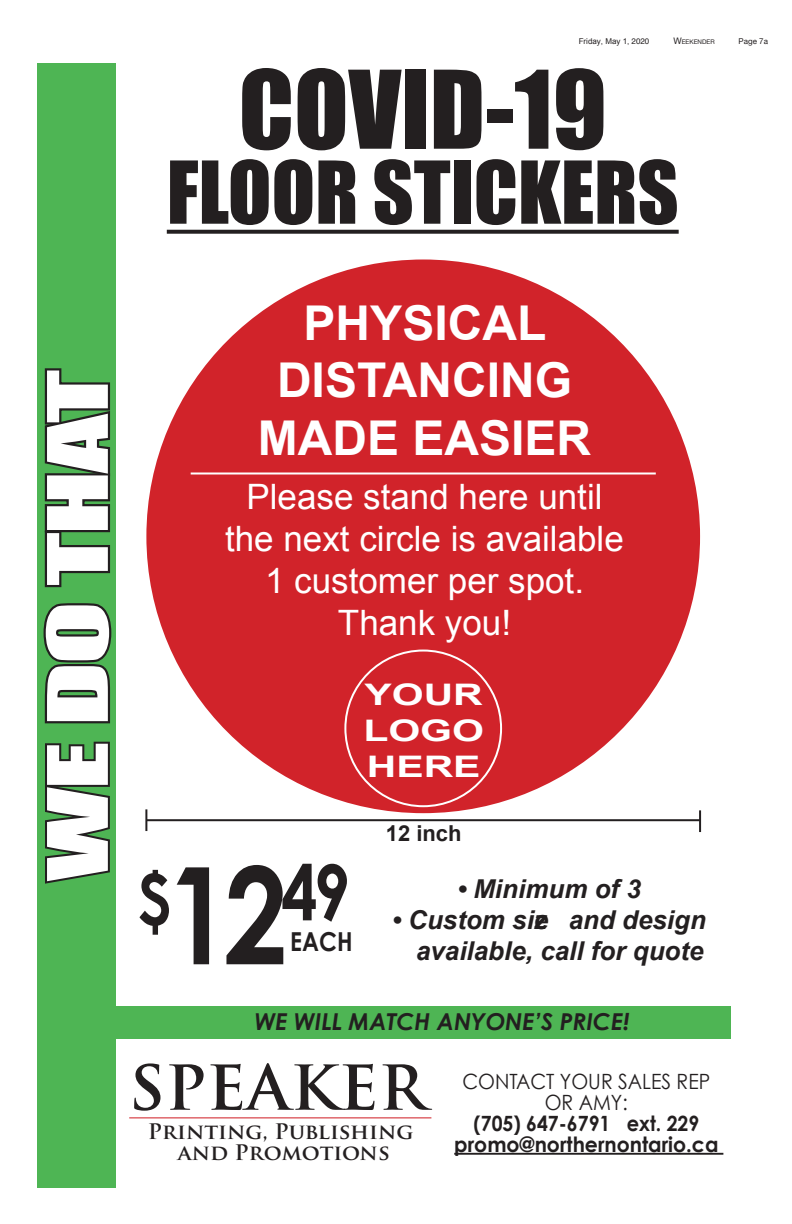
<style>
.page{position:relative;width:792px;height:1224px;background:#fff}
.page>*{position:absolute;margin:0;border:0;box-sizing:border-box;transform-origin:0 0}
.t1{font:700 134.9px "Century Gothic";color:#231f20;scale:.85 1}
.t2{font:100px "Impact";color:#231f20}
.t3{font:80px "Impact";color:#231f20}
.t4{font:77px "Impact";letter-spacing:-.02em;color:#fff;scale:1.5 1}
.t5{font:700 60.2px "Trajan Pro";color:#231f20;scale:1.05 1}
.t6{font:700 48px/57.6px "Arial";color:#fff;text-align:center}
.t7{font:35px/42px "Arial";color:#fff;text-align:center}
.t8{font:700 29.7px/36px "Arial";color:#fff;text-align:justify;scale:1.38 1}
.t9{font:700 26.1px "Century Gothic";color:#231f20;scale:.88 1}
.t10{font:italic 700 26px/31.2px "Arial";color:#231f20;text-align:right}
.t11{font:italic 700 23.3px "Century Gothic";color:#231f20}
.t12{font:700 22px "Arial";color:#231f20}
.t13{font:700 21.1px/21.1px "Century Gothic";color:#231f20;text-align:center;scale:.92 1}
.t14{font:21.1px/21.1px "Century Gothic";color:#231f20;text-align:center;scale:.92 1}
.t15{font:700 20.9px/20.1px "Trajan Pro";color:#231f20;text-align:center;scale:1.05 1}
.t16{font:8px "Arial";color:#231f20}
.t17{font:8px "Helvetica Neue";color:#231f20}
.t18{font:6.3px "Helvetica Neue";color:#231f20}
.s1{font-family:"Helvetica"}
.s2{font-size:9px}
</style>
<div class="page">
<div style="left:38px;top:63px;width:78px;height:1125px;background:#4eb554"></div>
<svg style="left:45px;top:741px;width:65px;height:143px"></svg>
<svg style="left:43px;top:603px;width:69px;height:121px"></svg>
<svg style="left:37px;top:366px;width:74px;height:223px"></svg>
<svg style="left:167px;top:230px;width:512px;height:4px;background:#322f2f"></svg>
<div style="left:146px;top:260px;width:554px;height:553px;background:#d1232a;border-radius:50%"></div>
<hr style="left:191px;top:472px;width:465px;height:2px;background:#fff">
<div style="left:116px;top:1006px;width:614px;height:33px;background:#4eb554"></div>
<hr style="left:454px;top:1153px;width:269px;height:2px;background:#231f20">
<hr style="left:129px;top:1117px;width:302px;height:1px;background:#d1232a">
<hr style="left:145px;top:809px;width:2px;height:22px;background:#231f20">
<hr style="left:146px;top:819px;width:554px;height:2px;background:#231f20">
<hr style="left:699px;top:810px;width:2px;height:22px;background:#231f20">
<p class="t16" style="left:579px;top:36px;width:72px">Friday, May 1, <span class="s1">2020</span></p>
<p class="t18" style="left:673px;top:37px;width:43px"><span class="s2">W</span>EEKENDER</p>
<p class="t17" style="left:739px;top:35px;width:31px">Page 7a</p>
<h2 class="t2" style="left:239px;top:32px;width:370px">COVID-19</h2>
<h3 class="t3" style="left:167px;top:130px;width:513px">FLOOR STICKERS</h3>
<h3 class="t4" style="left:18px;top:881px;width:342px;rotate:-90deg">WE DO THAT</h3>
<h3 class="t6" style="left:258px;top:296px;width:335px">PHYSICAL<br>DISTANCING<br>MADE EASIER</h3>
<p class="t7" style="left:225px;top:476px;width:400px">Please stand here until the next circle is available<br>1 customer per spot.<br>Thank you!</p>
<p class="t8" style="left:363px;top:677px;width:88px">YOUR LOGO HERE</p>
<h1 class="t1" style="left:137px;top:830px;width:252px"><sup>$</sup>12<sup>49</sup></h1>
<p class="t9" style="left:290px;top:925px;width:72px">EACH</p>
<p class="t12" style="left:386px;top:819px;width:77px">12 inch</p>
<p class="t10" style="left:457px;top:874px;width:185px">• Minimum of 3</p>
<p class="t10" style="left:392px;top:905px;width:315px">• Custom size and design available, call for quote</p>
<p class="t11" style="left:254px;top:1007px;width:377px">WE WILL MATCH ANYONE’S PRICE!</p>
<h3 class="t5" style="left:128px;top:1050px;width:285px">SPEAKER</h3>
<p class="t15" style="left:148px;top:1122px;width:255px">Printing, Publishing and Promotions</p>
<p class="t14" style="left:462px;top:1070px;width:271px">CONTACT YOUR SALES REP<br>OR AMY:</p>
<p class="t13" style="left:454px;top:1112px;width:289px">(705) 647-6791 ext. 229 promo@northernontario.ca</p>
</div>
